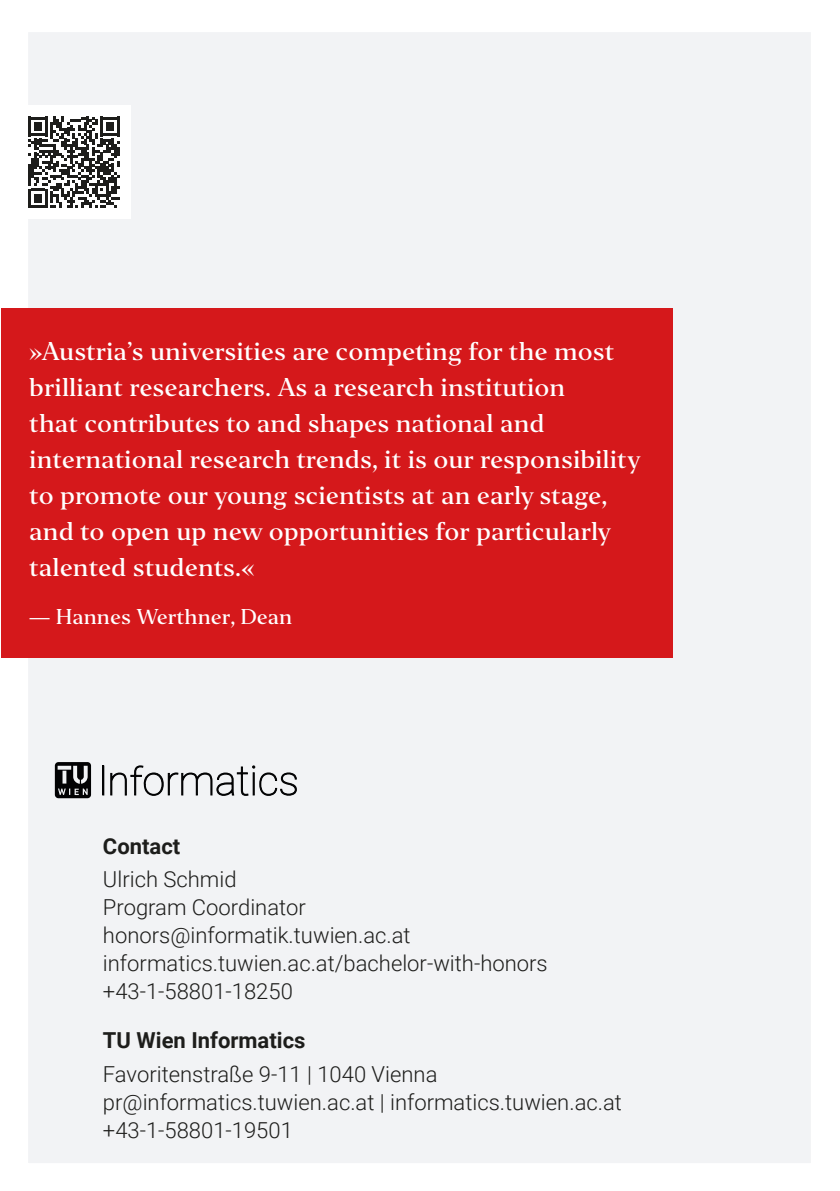
<style>
.page{position:relative;width:840px;height:1191px;background:#fff}
.page>*{position:absolute;margin:0;border:0;box-sizing:border-box;transform-origin:0 0}
.t1{font:500 24px/36px "Editor";color:#fff}
.t2{font:300 22px/28px "Roboto";color:#1d1d1b}
.t3{font:500 20px "Editor";color:#fff}
.s1{font-weight:700}
</style>
<div class="page">
<div style="left:1px;top:32px;width:810px;height:1131px;background:#f2f3f5"></div>
<svg style="left:103px;top:766px;width:1px;height:29px"></svg>
<svg style="left:110px;top:765px;width:186px;height:30px"></svg>
<svg style="left:55px;top:762px;width:36px;height:36px"></svg>
<div style="left:17px;top:106px;width:114px;height:113px;background:#fff"></div>
<svg style="left:28px;top:117px;width:91px;height:91px"></svg>
<div style="left:1px;top:308px;width:670px;height:349px;background:#d5181b"></div>
<p class="t1" style="left:29px;top:333px;width:612px">»Austria’s universities are competing for the most brilliant researchers. As a research institution<br>that contributes to and shapes national and international research trends, it is our responsibility to promote our young scientists at an early stage, and to open up new opportunities for particularly talented students.«</p>
<p class="t3" style="left:29px;top:603px;width:264px">— Hannes Werthner, Dean</p>
<p class="t2" style="left:103px;top:828px;width:135px;line-height:33.6px"><span class="s1">Contact<br></span>Ulrich Schmid</p>
<p class="t2" style="left:103px;top:892px;width:446px">Program Coordinator honors@informatik.tuwien.ac.at informatics.tuwien.ac.at/bachelor-with-honors +43-1-58801-18250</p>
<p class="t2" style="left:103px;top:1022px;width:336px;line-height:33.6px"><span class="s1">TU Wien Informatics<br></span>Favoritenstraße 9-11 | 1040 Vienna</p>
<p class="t2" style="left:103px;top:1087px;width:520px">pr@informatics.tuwien.ac.at | informatics.tuwien.ac.at +43-1-58801-19501</p>
</div>
